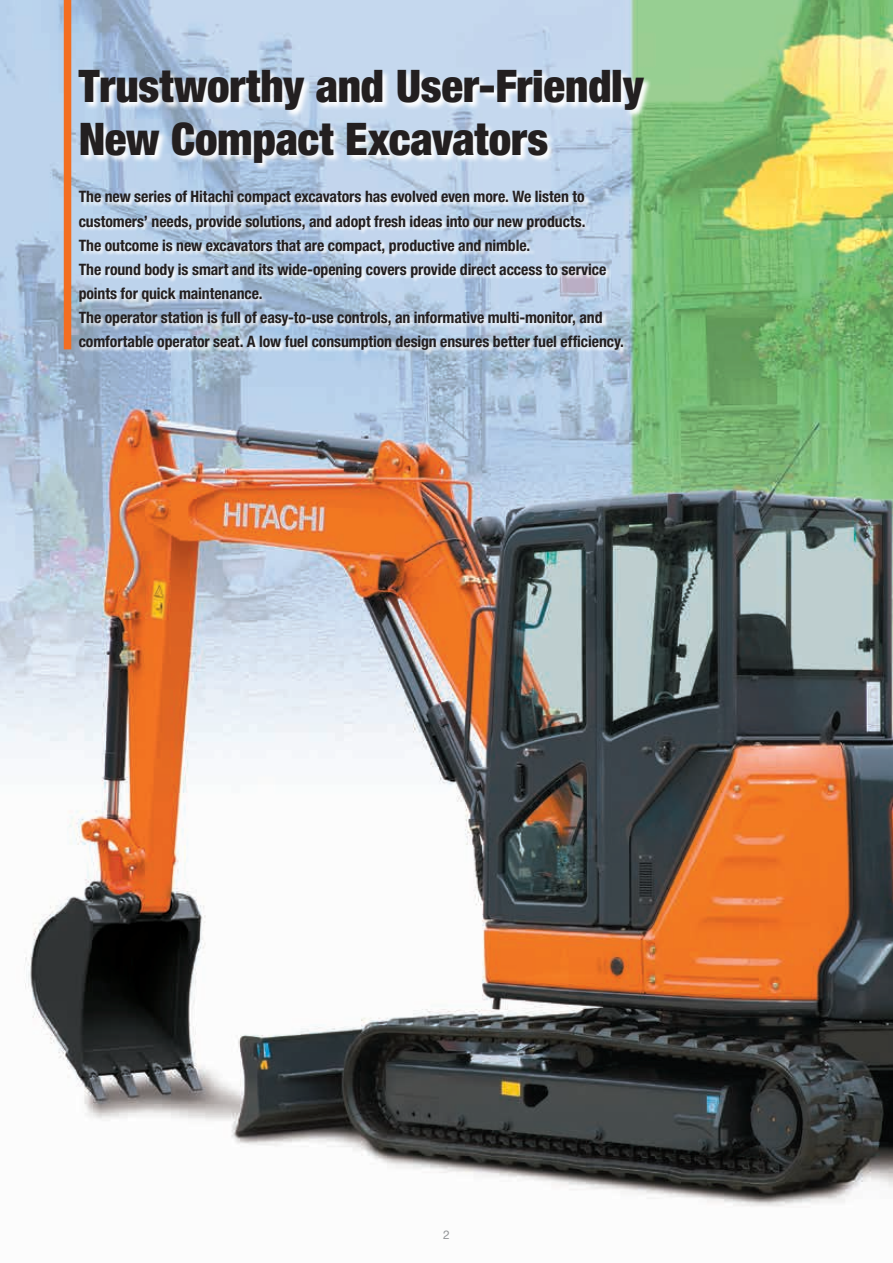
<style>
.page{position:relative;width:893px;height:1263px;background:#fff}
.page>*{position:absolute;margin:0;border:0;box-sizing:border-box;transform-origin:0 0}
.t1{font:900 condensed 45px/52.5px "Helvetica Neue";letter-spacing:-.005em;color:#231f20}
.t2{font:700 condensed 15.75px/24px "Helvetica Neue LT Pro";letter-spacing:-.005em;color:#231f20}
.t3{font:12px "Helvetica Neue LT Pro";color:#939598}
</style>
<div class="page">
<img style="left:0;top:0;width:893px;height:1207px">
<svg style="left:78px;top:70px;width:574px;height:101px"></svg>
<div style="left:64px;top:0;width:7px;height:349px;background:#f36e21"></div>
<svg style="left:79px;top:191px;width:550px;height:165px;background:#bccfe4"></svg>
<h1 class="t1" style="left:79px;top:59px;width:566px">Trustworthy and User-Friendly<br>New Compact Excavators</h1>
<p class="t2" style="left:79px;top:185px;width:547px">The new series of Hitachi compact excavators has evolved even more. We listen to customers’ needs, provide solutions, and adopt fresh ideas into our new products.<br>The outcome is new excavators that are compact, productive and nimble.<br>The round body is smart and its wide-opening covers provide direct access to service points for quick maintenance.<br>The operator station is full of easy-to-use controls, an informative multi-monitor, and comfortable operator seat. A low fuel consumption design ensures better fuel efficiency.</p>
<p class="t3" style="left:443px;top:1228px;width:8px">2</p>
</div>
